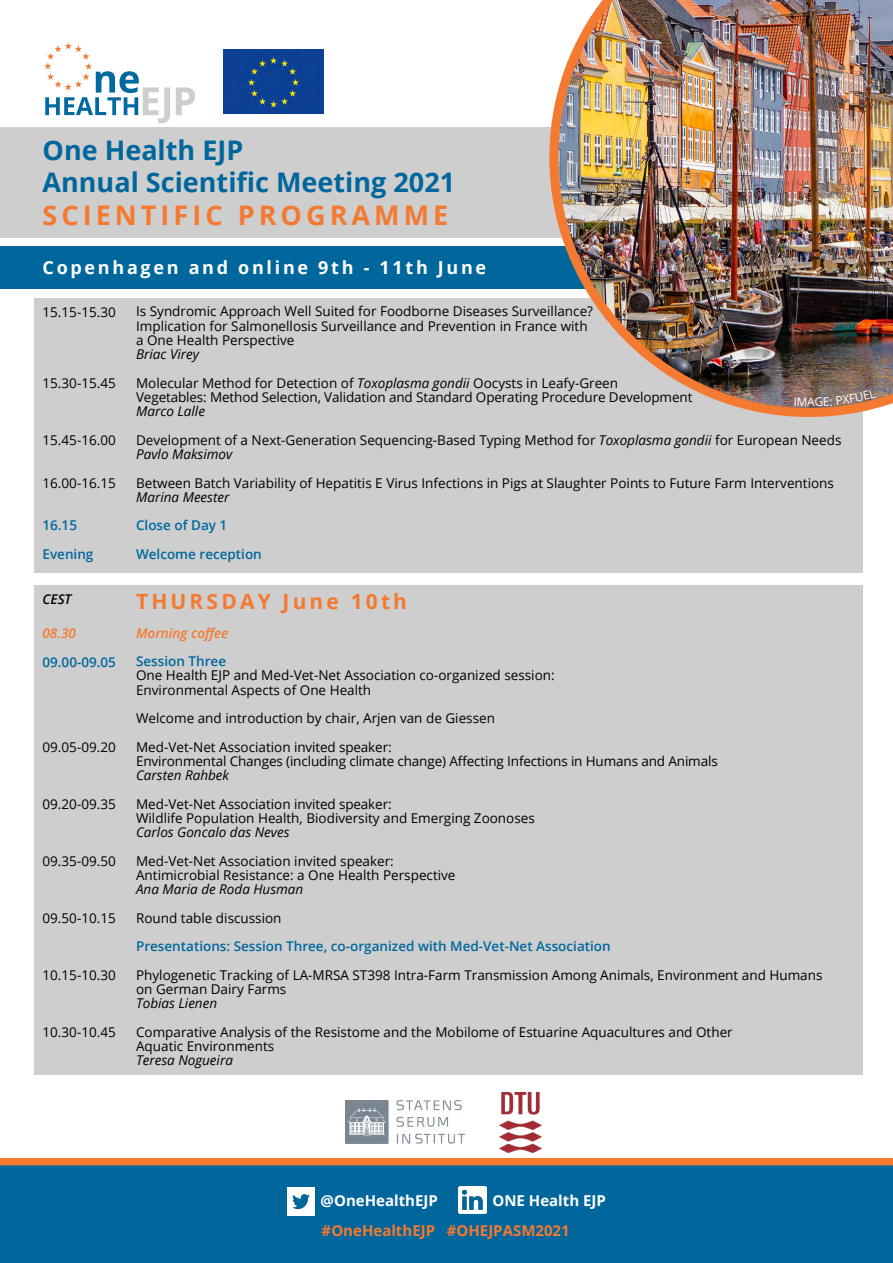
<style>
.page{position:relative;width:893px;height:1263px;background:#fff}
.page>*{position:absolute;margin:0;border:0;box-sizing:border-box;transform-origin:0 0}
.t1{font:700 27px/32.4px "Open Sans";color:#00679c}
.t2{font:700 27px "Open Sans";letter-spacing:.15em;color:#f47931}
.t3{font:700 21px "Open Sans";letter-spacing:.15em;color:#f47931}
.t4{font:700 18px "Open Sans";letter-spacing:.15em;color:#fff}
.t5{font:700 15px "Open Sans";color:#f47931}
.t6{font:700 15px "Open Sans";color:#fff}
.t7{font:13.5px/14.2px "Open Sans";color:#000}
.t8{font:600 13.5px/28.5px "Open Sans";color:#00679c}
.t9{font:italic 13.5px "Open Sans";color:#000}
.t10{font:italic 600 13.5px "Open Sans";color:#f47931}
.t11{font:italic 600 13.5px "Open Sans";color:#000}
.t12{font:12px "Open Sans";color:#fff}
.s1{font-style:italic}
</style>
<div class="page">
<div style="left:0;top:128px;width:634px;height:110px;background:#cecece"></div>
<div style="left:0;top:247px;width:624px;height:42px;background:#00679c"></div>
<div style="left:34px;top:298px;width:828px;height:275px;background:#cecece"></div>
<div style="left:0;top:1161px;width:893px;height:102px;background:#00679c"></div>
<div style="left:0;top:1158px;width:893px;height:7px;background:#f47931"></div>
<div style="left:34px;top:585px;width:828px;height:489px;background:#cecece"></div>
<svg style="left:176px;top:87px;width:19px;height:28px"></svg>
<svg style="left:44px;top:43px;width:126px;height:80px"></svg>
<img style="left:223px;top:50px;width:101px;height:64px">
<img style="left:500px;top:1092px;width:41px;height:61px">
<img style="left:345px;top:1100px;width:120px;height:44px">
<img style="left:287px;top:1188px;width:27px;height:27px">
<img style="left:459px;top:1186px;width:27px;height:28px">
<img style="left:549px;top:0;width:344px;height:417px">
<svg style="left:794px;top:397px;width:12px;height:9px"></svg>
<svg style="left:815px;top:389px;width:61px;height:17px"></svg>
<h1 class="t1" style="left:43px;top:133px;width:414px">One Health EJP<br>Annual Scientific Meeting 2021</h1>
<h1 class="t2" style="left:43px;top:196px;width:407px">SCIENTIFIC PROGRAMME</h1>
<h3 class="t4" style="left:43px;top:255px;width:445px">Copenhagen and online 9th - 11th June</h3>
<p class="t7" style="left:43px;top:304px;width:75px">15.15-15.30</p>
<p class="t7" style="left:43px;top:375px;width:75px">15.30-15.45</p>
<p class="t7" style="left:43px;top:432px;width:75px">15.45-16.00</p>
<p class="t7" style="left:43px;top:475px;width:75px">16.00-16.15</p>
<p class="t8" style="left:43px;top:511px;width:52px">16.15<br>Evening</p>
<p class="t11" style="left:43px;top:590px;width:31px">CEST</p>
<p class="t10" style="left:43px;top:624px;width:35px">08.30</p>
<p class="t8" style="left:43px;top:647px;width:75px">09.00-09.05</p>
<p class="t7" style="left:43px;top:740px;width:75px">09.05-09.20</p>
<p class="t7" style="left:43px;top:797px;width:75px">09.20-09.35</p>
<p class="t7" style="left:43px;top:854px;width:75px">09.35-09.50</p>
<p class="t7" style="left:43px;top:911px;width:75px">09.50-10.15</p>
<p class="t7" style="left:43px;top:968px;width:75px">10.15-10.30</p>
<p class="t7" style="left:43px;top:1025px;width:75px">10.30-10.45</p>
<p class="t7" style="left:136px;top:304px;width:458px">Is Syndromic Approach Well Suited for Foodborne Diseases Surveillance?<br>Implication for Salmonellosis Surveillance and Prevention in France with a One Health Perspective</p>
<p class="t7" style="left:136px;top:340px;width:484px;line-height:28.5px"><span class="s1">Briac Virey<br></span>Molecular Method for Detection of <span class="s1">Toxoplasma gondii</span> Oocysts in Leafy-Green</p>
<p class="t7" style="left:136px;top:390px;width:558px">Vegetables: Method Selection, Validation and Standard Operating Procedure Development</p>
<p class="t7" style="left:136px;top:397px;width:707px;line-height:28.5px"><span class="s1">Marco Lalle<br></span>Development of a Next-Generation Sequencing-Based Typing Method for <span class="s1">Toxoplasma gondii</span> for European Needs</p>
<p class="t9" style="left:136px;top:445px;width:98px">Pavlo Maksimov</p>
<p class="t7" style="left:136px;top:475px;width:699px">Between Batch Variability of Hepatitis E Virus Infections in Pigs at Slaughter Points to Future Farm Interventions</p>
<p class="t9" style="left:136px;top:488px;width:95px">Marina Meester</p>
<p class="t8" style="left:136px;top:511px;width:127px">Close of Day 1<br>Welcome reception</p>
<h2 class="t3" style="left:136px;top:587px;width:272px">THURSDAY June 10th</h2>
<p class="t10" style="left:136px;top:623px;width:94px">Morning coffee</p>
<p class="t8" style="left:136px;top:647px;width:92px">Session Three</p>
<p class="t7" style="left:136px;top:668px;width:420px">One Health EJP and Med-Vet-Net Association co-organized session:<br>Environmental Aspects of One Health</p>
<p class="t7" style="left:136px;top:704px;width:360px;line-height:28.5px">Welcome and introduction by chair, Arjen van de Giessen<br>Med-Vet-Net Association invited speaker:</p>
<p class="t7" style="left:136px;top:754px;width:583px">Environmental Changes (including climate change) Affecting Infections in Humans and Animals</p>
<p class="t9" style="left:136px;top:766px;width:95px">Carsten Rahbek</p>
<p class="t7" style="left:136px;top:796px;width:400px">Med-Vet-Net Association invited speaker:<br>Wildlife Population Health, Biodiversity and Emerging Zoonoses</p>
<p class="t9" style="left:136px;top:823px;width:155px">Carlos Goncalo das Neves</p>
<p class="t7" style="left:136px;top:853px;width:321px">Med-Vet-Net Association invited speaker:<br>Antimicrobial Resistance: a One Health Perspective</p>
<p class="t9" style="left:136px;top:880px;width:169px">Ana Maria de Roda Husman</p>
<p class="t7" style="left:136px;top:910px;width:147px">Round table discussion</p>
<p class="t8" style="left:136px;top:932px;width:476px">Presentations: Session Three, co-organized with Med-Vet-Net Association</p>
<p class="t7" style="left:136px;top:967px;width:688px">Phylogenetic Tracking of LA-MRSA ST398 Intra-Farm Transmission Among Animals, Environment and Humans on German Dairy Farms</p>
<p class="t9" style="left:136px;top:994px;width:83px">Tobias Lienen</p>
<p class="t7" style="left:136px;top:1024px;width:598px">Comparative Analysis of the Resistome and the Mobilome of Estuarine Aquacultures and Other<br>Aquatic Environments</p>
<p class="t9" style="left:136px;top:1051px;width:98px">Teresa Nogueira</p>
<p class="t12" style="left:807px;top:394px;width:9px">A</p>
<p class="t6" style="left:321px;top:1189px;width:119px">@OneHealthEJP</p>
<p class="t6" style="left:492px;top:1189px;width:115px">ONE Health EJP</p>
<p class="t5" style="left:322px;top:1219px;width:250px">#OneHealthEJP #OHEJPASM2021</p>
</div>
